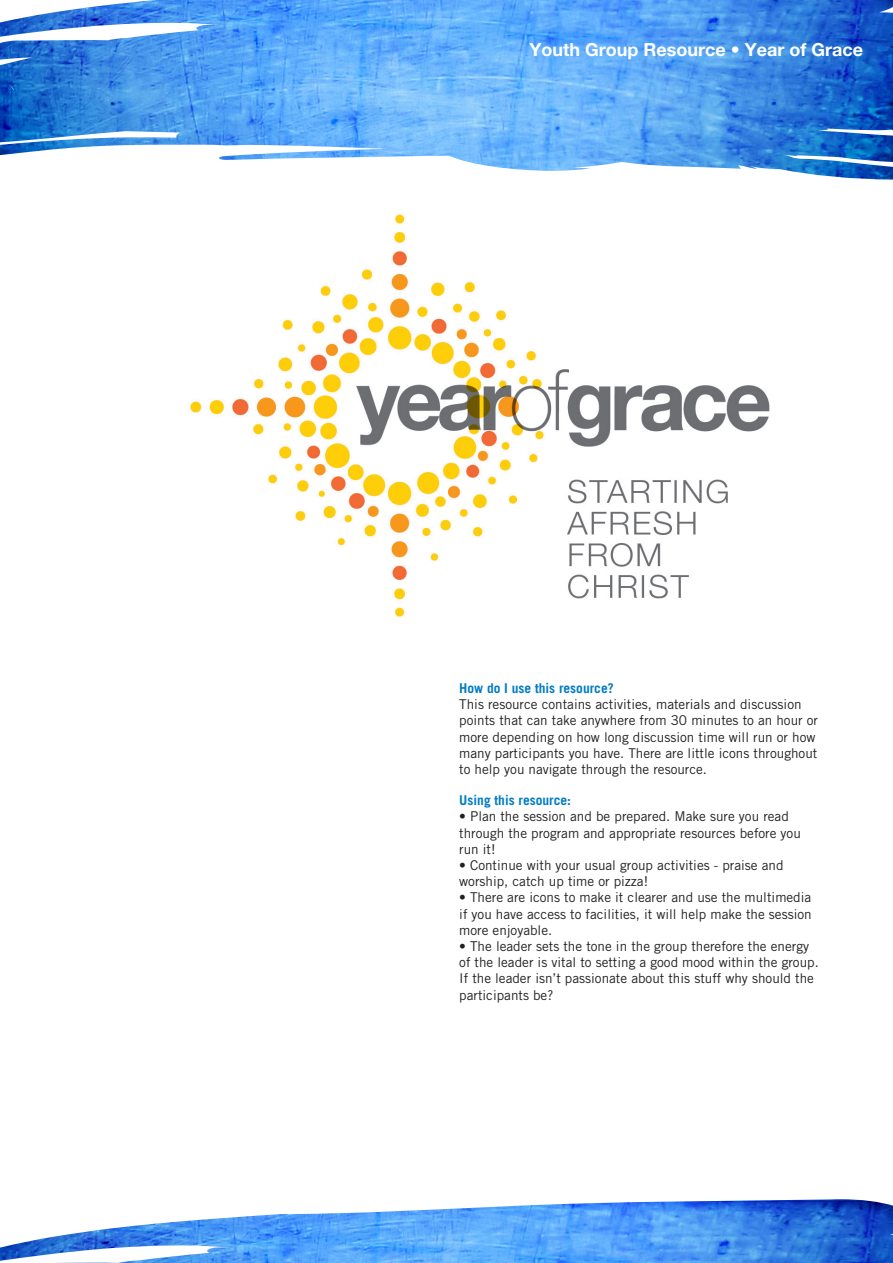
<style>
.page{position:relative;width:893px;height:1263px;background:#fff}
.page>*{position:absolute;margin:0;border:0;box-sizing:border-box;transform-origin:0 0}
.t1{font:700 18px "Helvetica Neue";color:#fff}
.t2{font:13.5px/16.2px "Trade Gothic LT Std";color:#231f20}
.t3{font:700 13.5px "Trade Gothic LT Std";color:#007bc3}
</style>
<div class="page">
<img style="left:0;top:0;width:893px;height:180px">
<img style="left:190px;top:214px;width:580px;height:403px">
<img style="left:0;top:1199px;width:893px;height:64px">
<p class="t1" style="left:529px;top:38px;width:335px">Youth Group Resource • Year of Grace</p>
<p class="t3" style="left:459px;top:680px;width:156px">How do I use this resource?</p>
<p class="t2" style="left:459px;top:696px;width:360px">This resource contains activities, materials and discussion points that can take anywhere from 30 minutes to an hour or more depending on how long discussion time will run or how many participants you have. There are little icons throughout to help you navigate through the resource.</p>
<p class="t3" style="left:459px;top:792px;width:113px">Using this resource:</p>
<p class="t2" style="left:459px;top:808px;width:343px">• Plan the session and be prepared. Make sure you read through the program and appropriate resources before you</p>
<p class="t2" style="left:459px;top:841px;width:38px">run it!</p>
<p class="t2" style="left:459px;top:857px;width:326px">• Continue with your usual group activities - praise and worship, catch up time or pizza!</p>
<p class="t2" style="left:459px;top:889px;width:354px;text-align:justify">• There are icons to make it clearer and use the multimedia if you have access to facilities, it will help make the session more enjoyable.</p>
<p class="t2" style="left:459px;top:938px;width:361px">• The leader sets the tone in the group therefore the energy of the leader is vital to setting a good mood within the group.<br>If the leader isn’t passionate about this stuff why should the participants be?</p>
</div>
